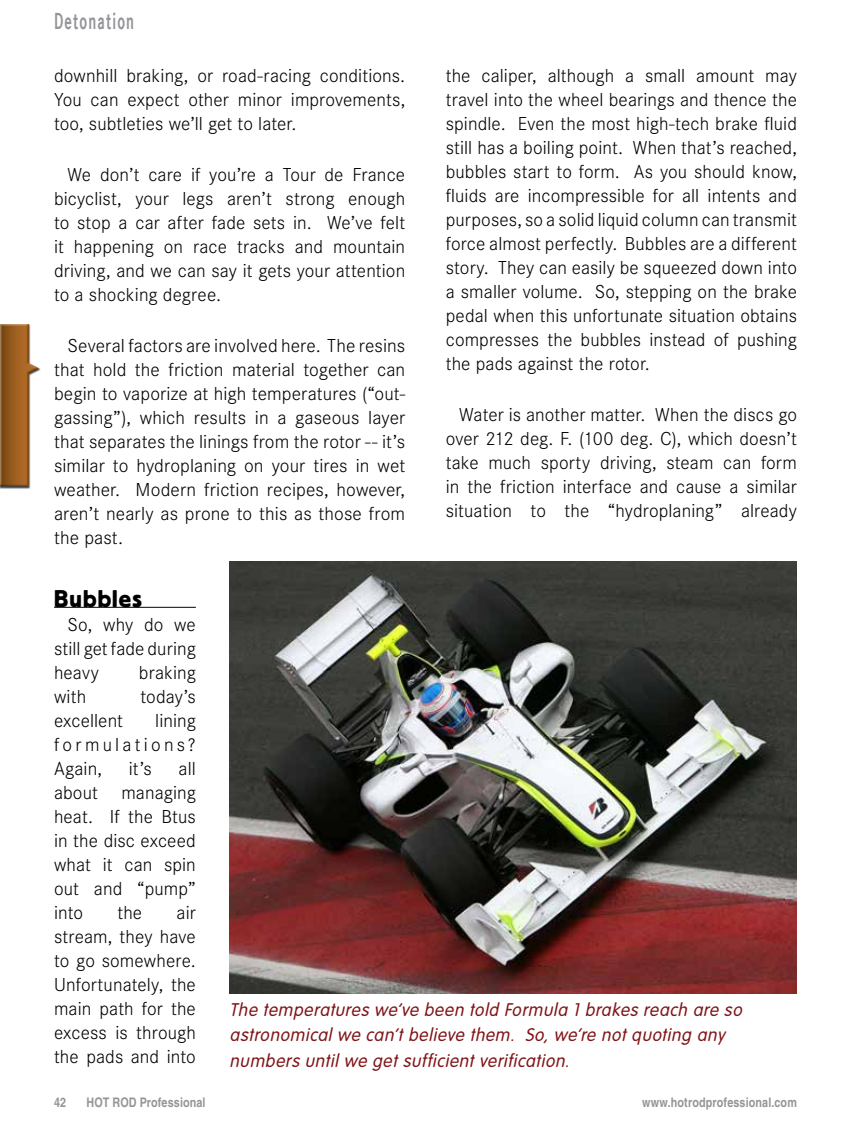
<style>
.page{position:relative;width:851px;height:1134px;background:#fff}
.page>*{position:absolute;margin:0;border:0;box-sizing:border-box;transform-origin:0 0}
.t1{font:700 24px "Corporate S";letter-spacing:.085em;color:#939598;scale:.6 1}
.t2{font:24px "Block BE";letter-spacing:.045em;color:#000}
.t3{font:300 19.5px/24px "Corporate S";letter-spacing:.005em;color:#000;text-align:justify}
.t4{font:italic 18px/25.5px "Corporate Rounded";letter-spacing:.04em;color:#801519;scale:.96 1}
.t5{font:700 13.2px "Helvetica";letter-spacing:.01em;color:#939598;scale:.82 1}
</style>
<div class="page">
<div style="left:0;top:324px;width:41px;height:164px;background:#000;opacity:.75"></div>
<svg style="left:0;top:324px;width:40px;height:163px"></svg>
<hr style="left:54px;top:607px;width:142px;height:1px;background:#000">
<img style="left:230px;top:562px;width:566px;height:432px">
<p class="t1" style="left:54px;top:8px;width:135px">Detonation</p>
<p class="t3" style="left:54px;top:64px;width:353px">downhill braking, or road-racing conditions.<br>You can expect other minor improvements, too, subtleties we’ll get to later.</p>
<p class="t3" style="left:54px;top:163px;width:353px;text-indent:13px">We don’t care if you’re a Tour de France bicyclist, your legs aren’t strong enough to stop a car after fade sets in. We’ve felt it happening on race tracks and mountain driving, and we can say it gets your attention to a shocking degree.</p>
<p class="t3" style="left:54px;top:334px;width:353px;text-indent:13px">Several factors are involved here. The resins that hold the friction material together can begin to vaporize at high temperatures (“out&shy;gassing”), which results in a gaseous layer that separates the linings from the rotor -- it’s similar to hydroplaning on your tires in wet weather. Modern friction recipes, however, aren’t nearly as prone to this as those from the past.</p>
<p class="t2" style="left:54px;top:585px;width:89px">Bubbles</p>
<p class="t3" style="left:54px;top:613px;width:143px;text-indent:13px">So, why do we still get fade during heavy</p>
<p class="t3" style="left:139px;top:661px;width:58px">braking</p>
<p class="t3" style="left:446px;top:64px;width:353px">the caliper, although a small amount may travel into the wheel bearings and thence the spindle. Even the most high-tech brake fluid still has a boiling point. When that’s reached, bubbles start to form. As you should know, fluids are incompressible for all intents and purposes, so a solid liquid column can transmit force almost perfectly. Bubbles are a different story. They can easily be squeezed down into a smaller volume. So, stepping on the brake pedal when this unfortunate situation obtains compresses the bubbles instead of pushing the pads against the rotor.</p>
<p class="t3" style="left:446px;top:403px;width:353px;text-indent:13px">Water is another matter. When the discs go over 212 deg. F. (100 deg. C), which doesn’t take much sporty driving, steam can form in the friction interface and cause a similar situation to the “hydroplaning” already</p>
<p class="t3" style="left:54px;top:685px;width:34px">with</p>
<p class="t3" style="left:140px;top:685px;width:57px">today’s</p>
<p class="t3" style="left:54px;top:709px;width:71px">excellent</p>
<p class="t3" style="left:54px;top:709px;width:143px;text-indent:101px">lining formulations?<br>Again,</p>
<p class="t3" style="left:129px;top:757px;width:24px">it’s</p>
<p class="t3" style="left:54px;top:757px;width:143px;text-indent:125px">all about managing heat. If the Btus in the disc exceed what it can spin out and “pump” into</p>
<p class="t3" style="left:54px;top:901px;width:143px;text-indent:123px">air stream, they have to go somewhere.<br>Unfortunately, the main path for the excess is through the pads and into</p>
<p class="t3" style="left:117px;top:901px;width:26px">the</p>
<p class="t4" style="left:230px;top:996px;width:535px">The temperatures we’ve been told Formula 1 brakes reach are so astronomical we can’t believe them. So, we’re not quoting any numbers until we get sufficient verification.</p>
<p class="t5" style="left:54px;top:1094px;width:16px">42</p>
<p class="t5" style="left:86px;top:1094px;width:147px">HOT ROD Professional</p>
<p class="t5" style="left:642px;top:1094px;width:190px">www.hotrodprofessional.com</p>
</div>
